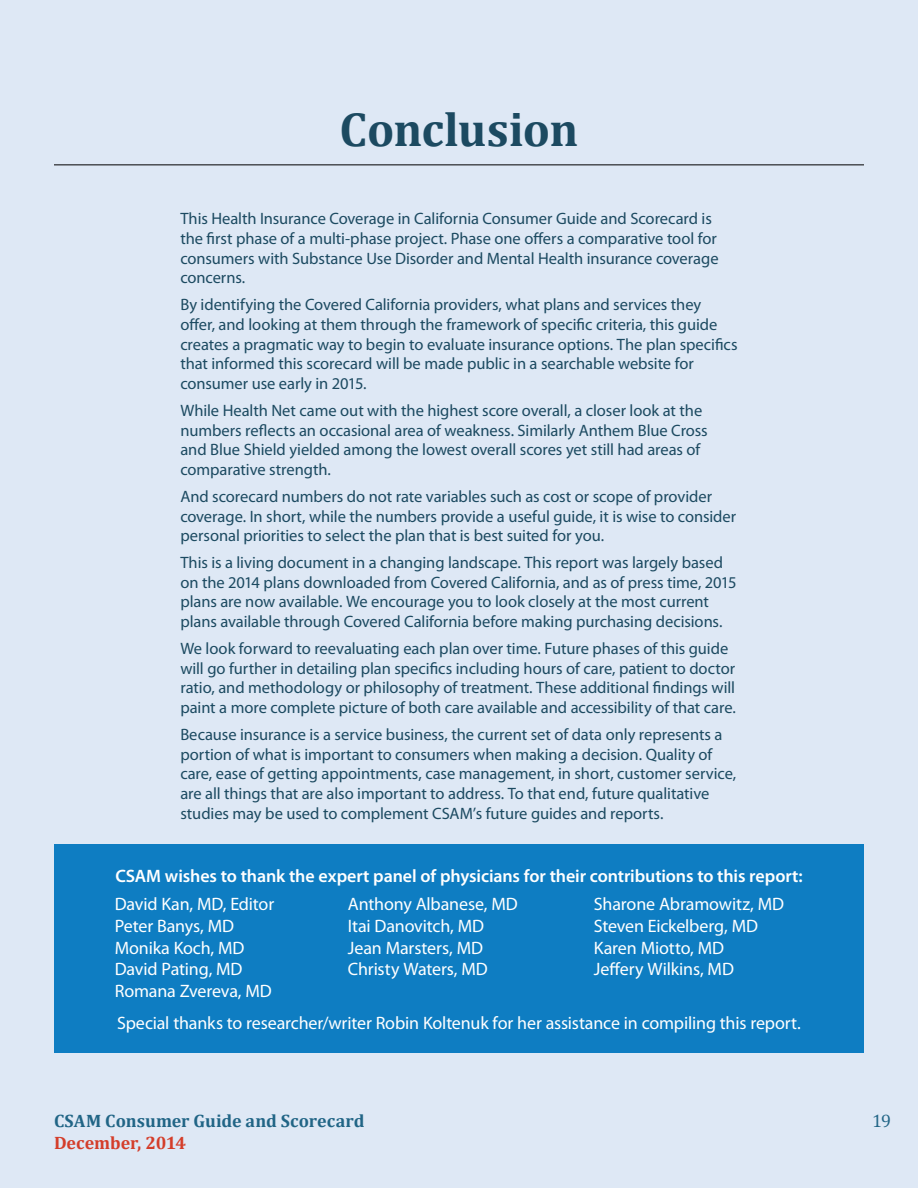
<style>
.page{position:relative;width:918px;height:1188px;background:#dee8f5}
.page>*{position:absolute;margin:0;border:0;box-sizing:border-box;transform-origin:0 0}
.t1{font:700 48px "Cambria";letter-spacing:-.015em;color:#1c4a61}
.t2{font:18px/32.2px "Myriad Pro";letter-spacing:-.01em;color:#fff}
.t3{font:600 18px "Myriad Pro";letter-spacing:-.005em;color:#fff}
.t4{font:700 18px "Cambria";letter-spacing:.005em;color:#216586}
.t5{font:700 18px "Cambria";letter-spacing:-.005em;color:#d43d2a}
.t6{font:18px "Cambria";color:#216586}
.t7{font:16.5px/19.8px "Myriad Pro";letter-spacing:-.005em;color:#1c4a61}
</style>
<div class="page">
<hr style="left:54px;top:164px;width:810px;height:1px;background:#000">
<div style="left:54px;top:845px;width:810px;height:208px;background:#0e7dc2"></div>
<h1 class="t1" style="left:340px;top:101px;width:240px">Conclusion</h1>
<p class="t7" style="left:180px;top:209px;width:540px">This Health Insurance Coverage in California Consumer Guide and Scorecard is the first phase of a multi-phase project. Phase one offers a comparative tool for consumers with Substance Use Disorder and Mental Health insurance coverage concerns.</p>
<p class="t7" style="left:180px;top:295px;width:559px">By identifying the Covered California providers, what plans and services they offer, and looking at them through the framework of specific criteria, this guide creates a pragmatic way to begin to evaluate insurance options. The plan specifics that informed this scorecard will be made public in a searchable website for consumer use early in 2015.</p>
<p class="t7" style="left:180px;top:401px;width:529px">While Health Net came out with the highest score overall, a closer look at the numbers reflects an occasional area of weakness. Similarly Anthem Blue Cross and Blue Shield yielded among the lowest overall scores yet still had areas of comparative strength.</p>
<p class="t7" style="left:180px;top:487px;width:557px">And scorecard numbers do not rate variables such as cost or scope of provider coverage. In short, while the numbers provide a useful guide, it is wise to consider personal priorities to select the plan that is best suited for you.</p>
<p class="t7" style="left:180px;top:553px;width:558px">This is a living document in a changing landscape. This report was largely based on the 2014 plans downloaded from Covered California, and as of press time, 2015 plans are now available. We encourage you to look closely at the most current plans available through Covered California before making purchasing decisions.</p>
<p class="t7" style="left:180px;top:639px;width:557px">We look forward to reevaluating each plan over time. Future phases of this guide will go further in detailing plan specifics including hours of care, patient to doctor ratio, and methodology or philosophy of treatment. These additional findings will paint a more complete picture of both care available and accessibility of that care.</p>
<p class="t7" style="left:180px;top:725px;width:557px">Because insurance is a service business, the current set of data only represents a portion of what is important to consumers when making a decision. Quality of care, ease of getting appointments, case management, in short, customer service, are all things that are also important to address. To that end, future qualitative studies may be used to complement CSAM’s future guides and reports.</p>
<p class="t3" style="left:115px;top:866px;width:689px">CSAM wishes to thank the expert panel of physicians for their contributions to this report:</p>
<p class="t2" style="left:115px;top:889px;width:161px">David Kan, MD, Editor</p>
<p class="t2" style="left:348px;top:889px;width:171px">Anthony Albanese, MD</p>
<p class="t2" style="left:594px;top:889px;width:192px">Sharone Abramowitz, MD</p>
<p class="t2" style="left:115px;top:910px;width:121px">Peter Banys, MD</p>
<p class="t2" style="left:348px;top:910px;width:138px">Itai Danovitch, MD</p>
<p class="t2" style="left:594px;top:910px;width:166px">Steven Eickelberg, MD</p>
<p class="t2" style="left:115px;top:932px;width:131px">Monika Koch, MD</p>
<p class="t2" style="left:348px;top:932px;width:137px">Jean Marsters, MD</p>
<p class="t2" style="left:594px;top:932px;width:132px">Karen Miotto, MD</p>
<p class="t2" style="left:115px;top:953px;width:129px">David Pating, MD</p>
<p class="t2" style="left:348px;top:953px;width:141px">Christy Waters, MD</p>
<p class="t2" style="left:594px;top:953px;width:142px">Jeffery Wilkins, MD</p>
<p class="t2" style="left:115px;top:975px;width:688px">Romana Zvereva, MD<br>Special thanks to researcher/writer Robin Koltenuk for her assistance in compiling this report.</p>
<p class="t4" style="left:54px;top:1110px;width:312px">CSAM Consumer Guide and Scorecard</p>
<p class="t5" style="left:54px;top:1132px;width:134px">December, 2014</p>
<p class="t6" style="left:872px;top:1110px;width:20px">19</p>
</div>
